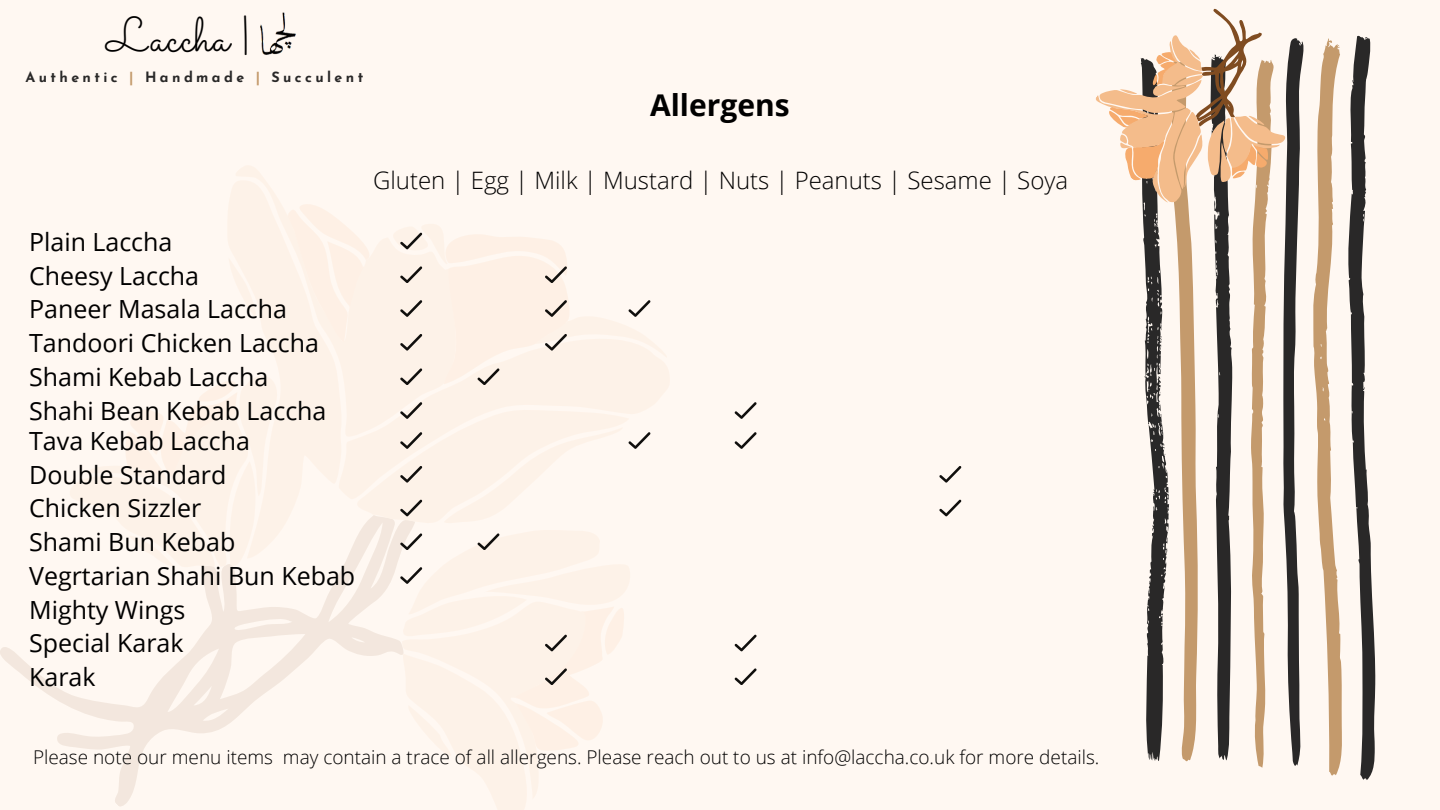
<style>
.page{position:relative;width:1440px;height:810px;background:#fff8f2}
.page>*{position:absolute;margin:0;border:0;box-sizing:border-box;transform-origin:0 0}
.t1{font:48.5px "Sacramento";color:#000}
.t2{font:700 30px "Open Sans";color:#000}
.t3{font:25px "Open Sans";color:#000}
.t4{font:300 24px "Open Sans";color:#000}
.t5{font:300 19px "Open Sans";color:#000}
.t6{font:700 14.2px "Josefin Sans";letter-spacing:.24em;color:#292828}
.s1{color:#c49a6c}
</style>
<div class="page">
<svg style="left:1313px;top:35px;width:63px;height:745px"></svg>
<svg style="left:1095px;top:8px;width:209px;height:760px"></svg>
<svg style="left:0;top:647px;width:62px;height:98px"></svg>
<img style="left:260px;top:13px;width:36px;height:42px">
<svg style="left:735px;top:402px;width:21px;height:17px"></svg>
<svg style="left:735px;top:432px;width:21px;height:17px"></svg>
<svg style="left:735px;top:635px;width:21px;height:16px"></svg>
<svg style="left:62px;top:204px;width:589px;height:602px"></svg>
<svg style="left:735px;top:668px;width:21px;height:17px"></svg>
<svg style="left:939px;top:466px;width:22px;height:16px"></svg>
<svg style="left:939px;top:500px;width:22px;height:16px"></svg>
<p class="t1" style="left:106px;top:6px;width:147px">Laccha |</p>
<p class="t6" style="left:25px;top:71px;width:339px">Authentic <span class="s1">|</span> Handmade <span class="s1">|</span> Succulent</p>
<p class="t2" style="left:650px;top:84px;width:141px">Allergens</p>
<p class="t3" style="left:29px;top:224px;width:145px">Plain Laccha</p>
<p class="t3" style="left:29px;top:258px;width:172px">Cheesy Laccha</p>
<p class="t3" style="left:29px;top:292px;width:259px">Paneer Masala Laccha</p>
<p class="t3" style="left:29px;top:326px;width:291px">Tandoori Chicken Laccha</p>
<p class="t3" style="left:29px;top:359px;width:241px">Shami Kebab Laccha</p>
<p class="t3" style="left:29px;top:393px;width:299px">Shahi Bean Kebab Laccha</p>
<p class="t3" style="left:29px;top:423px;width:222px">Tava Kebab Laccha</p>
<p class="t3" style="left:29px;top:457px;width:199px">Double Standard</p>
<p class="t3" style="left:29px;top:491px;width:174px">Chicken Sizzler</p>
<p class="t3" style="left:29px;top:524px;width:208px">Shami Bun Kebab</p>
<p class="t3" style="left:29px;top:558px;width:328px">Vegrtarian Shahi Bun Kebab</p>
<p class="t3" style="left:29px;top:592px;width:158px">Mighty Wings</p>
<p class="t3" style="left:29px;top:626px;width:156px">Special Karak</p>
<p class="t3" style="left:29px;top:659px;width:68px">Karak</p>
<p class="t4" style="left:373px;top:164px;width:696px">Gluten | Egg | Milk | Mustard | Nuts | Peanuts | Sesame | Soya</p>
<p class="t5" style="left:33px;top:744px;width:1068px">Please note our menu items may contain a trace of all allergens. Please reach out to us at info@laccha.co.uk for more details.</p>
</div>
